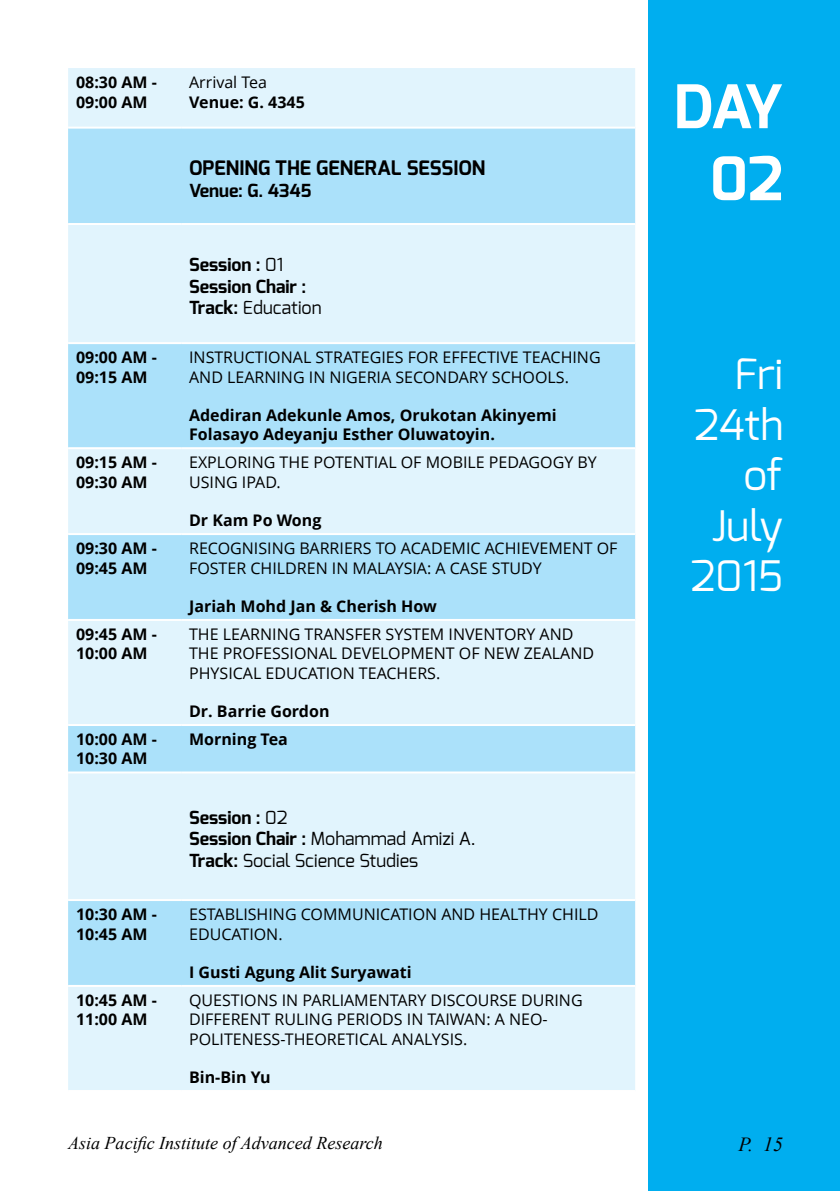
<style>
.page{position:relative;width:840px;height:1191px;background:#fff}
.page>*{position:absolute;margin:0;border:0;box-sizing:border-box;transform-origin:0 0}
.t1{font:700 60px/72px "Exo";color:#fff;text-align:right}
.t2{font:42px/50.4px "Exo";color:#fff;text-align:right}
.t3{font:700 20px "Exo";color:#000}
.t4{font:italic 20px "Times New Roman";color:#000}
.t5{font:18px/21.6px "Exo";color:#000}
.t6{font:700 18px/21.6px "Exo";color:#000}
.t7{font:italic 18px "Times New Roman";color:#000}
.t8{font:16px/19.2px "Open Sans";color:#000}
.t9{font:700 16px/19.2px "Open Sans";color:#000}
.s1{font-weight:400}
.s2{font-weight:700}
</style>
<div class="page">
<div style="left:647px;top:0;width:192px;height:1191px;background:#00aeef"></div>
<div style="left:68px;top:68px;width:566px;height:1022px;background:#e1f4fd"></div>
<svg style="left:68px;top:129px;width:566px;height:856px;background:#c6eafb"></svg>
<hr style="left:68px;top:127px;width:113px;height:2px;background:#fff">
<hr style="left:181px;top:127px;width:453px;height:2px;background:#fff">
<hr style="left:68px;top:223px;width:113px;height:2px;background:#fff">
<hr style="left:181px;top:223px;width:453px;height:2px;background:#fff">
<hr style="left:68px;top:342px;width:113px;height:2px;background:#fff">
<hr style="left:181px;top:342px;width:453px;height:2px;background:#fff">
<hr style="left:68px;top:447px;width:113px;height:2px;background:#fff">
<hr style="left:181px;top:447px;width:453px;height:2px;background:#fff">
<hr style="left:68px;top:533px;width:113px;height:2px;background:#fff">
<hr style="left:181px;top:533px;width:453px;height:2px;background:#fff">
<hr style="left:68px;top:619px;width:113px;height:2px;background:#fff">
<hr style="left:181px;top:619px;width:453px;height:2px;background:#fff">
<hr style="left:68px;top:724px;width:113px;height:2px;background:#fff">
<hr style="left:181px;top:724px;width:453px;height:2px;background:#fff">
<hr style="left:68px;top:771px;width:113px;height:2px;background:#fff">
<hr style="left:181px;top:771px;width:453px;height:2px;background:#fff">
<hr style="left:68px;top:899px;width:113px;height:2px;background:#fff">
<hr style="left:181px;top:899px;width:453px;height:2px;background:#fff">
<hr style="left:68px;top:985px;width:113px;height:2px;background:#fff">
<hr style="left:181px;top:985px;width:453px;height:2px;background:#fff">
<p class="t9" style="left:76px;top:72px;width:82px">08:30 AM -<br>09:00 AM</p>
<p class="t8" style="left:189px;top:72px;width:79px">Arrival Tea</p>
<p class="t9" style="left:189px;top:92px;width:117px">Venue: G. 4345</p>
<p class="t3" style="left:189px;top:155px;width:297px">OPENING THE GENERAL SESSION</p>
<p class="t6" style="left:189px;top:179px;width:124px">Venue: G. 4345</p>
<p class="t6" style="left:189px;top:254px;width:134px">Session : <span class="s1">01<br></span>Session Chair :<br>Track: <span class="s1">Education</span></p>
<p class="t9" style="left:76px;top:347px;width:82px">09:00 AM -<br>09:15 AM</p>
<p class="t8" style="left:189px;top:347px;width:413px">INSTRUCTIONAL STRATEGIES FOR EFFECTIVE TEACHING<br>AND LEARNING IN NIGERIA SECONDARY SCHOOLS.</p>
<p class="t9" style="left:189px;top:405px;width:369px">Adediran Adekunle Amos, Orukotan Akinyemi<br>Folasayo Adeyanju Esther Oluwatoyin.</p>
<p class="t9" style="left:76px;top:452px;width:82px">09:15 AM -<br>09:30 AM</p>
<p class="t8" style="left:189px;top:452px;width:409px">EXPLORING THE POTENTIAL OF MOBILE PEDAGOGY BY<br>USING IPAD.</p>
<p class="t9" style="left:189px;top:510px;width:134px">Dr Kam Po Wong</p>
<p class="t9" style="left:76px;top:538px;width:82px">09:30 AM -<br>09:45 AM</p>
<p class="t8" style="left:189px;top:538px;width:429px">RECOGNISING BARRIERS TO ACADEMIC ACHIEVEMENT OF<br>FOSTER CHILDREN IN MALAYSIA: A CASE STUDY</p>
<p class="t9" style="left:189px;top:596px;width:249px">Jariah Mohd Jan &amp; Cherish How</p>
<p class="t9" style="left:76px;top:624px;width:82px">09:45 AM -<br>10:00 AM</p>
<p class="t8" style="left:189px;top:624px;width:406px">THE LEARNING TRANSFER SYSTEM INVENTORY AND<br>THE PROFESSIONAL DEVELOPMENT OF NEW ZEALAND<br>PHYSICAL EDUCATION TEACHERS.</p>
<p class="t9" style="left:189px;top:701px;width:142px">Dr. Barrie Gordon</p>
<p class="t9" style="left:76px;top:729px;width:82px">10:00 AM -<br>10:30 AM</p>
<p class="t9" style="left:189px;top:729px;width:100px">Morning Tea</p>
<p class="t5" style="left:189px;top:806px;width:288px"><span class="s2">Session :</span> 02<br><span class="s2">Session Chair :</span> Mohammad Amizi A.<br><span class="s2">Track:</span> Social Science Studies</p>
<p class="t9" style="left:76px;top:904px;width:82px">10:30 AM -<br>10:45 AM</p>
<p class="t8" style="left:189px;top:904px;width:410px">ESTABLISHING COMMUNICATION AND HEALTHY CHILD<br>EDUCATION.</p>
<p class="t9" style="left:189px;top:962px;width:224px">I Gusti Agung Alit Suryawati</p>
<p class="t9" style="left:76px;top:990px;width:82px">10:45 AM -<br>11:00 AM</p>
<p class="t8" style="left:189px;top:990px;width:395px">QUESTIONS IN PARLIAMENTARY DISCOURSE DURING<br>DIFFERENT RULING PERIODS IN TAIWAN: A NEO-<br>POLITENESS-THEORETICAL ANALYSIS.</p>
<p class="t9" style="left:189px;top:1067px;width:83px">Bin-Bin Yu</p>
<h1 class="t1" style="left:673px;top:71px;width:111px">DAY<br>02</h1>
<h2 class="t2" style="left:690px;top:349px;width:94px">Fri<br>24th of<br>July<br>2015</h2>
<p class="t7" style="left:68px;top:1131px;width:316px">Asia Pacific Institute of Advanced Research</p>
<p class="t4" style="left:738px;top:1130px;width:46px">P. 15</p>
</div>
